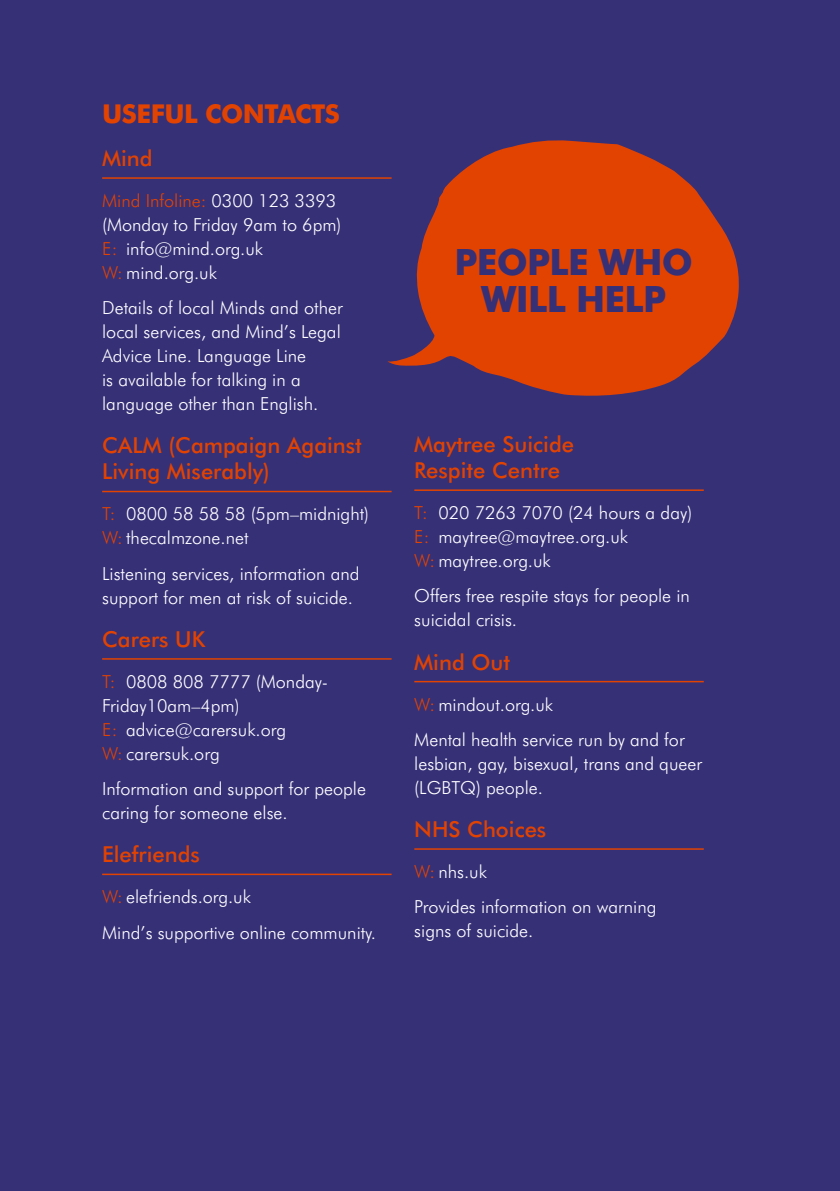
<style>
.page{position:relative;width:840px;height:1191px;background:#fff}
.page>*{position:absolute;margin:0;border:0;box-sizing:border-box;transform-origin:0 0}
.t1{font:700 36.2px/36.2px "Futura BT";letter-spacing:-.02em;color:#363077;text-align:center}
.t2{font:700 26px "Futura BT";letter-spacing:-.02em;color:#e24301}
.t3{font:500 22px/26px "Futura BT";color:#e24301}
.t4{font:300 18px/24px "Futura BT";color:#fff}
.s1{color:#e24301}
</style>
<div class="page">
<div style="left:0;top:0;width:839px;height:1191px;background:#363077"></div>
<hr style="left:102px;top:177px;width:289px;height:2px;background:#e24301">
<hr style="left:102px;top:491px;width:289px;height:1px;background:#e24301">
<hr style="left:102px;top:658px;width:289px;height:1px;background:#e24301">
<hr style="left:102px;top:873px;width:289px;height:2px;background:#e24301">
<hr style="left:414px;top:489px;width:289px;height:2px;background:#e24301">
<hr style="left:414px;top:681px;width:289px;height:1px;background:#e24301">
<hr style="left:414px;top:848px;width:289px;height:1px;background:#e24301">
<svg style="left:387px;top:140px;width:352px;height:256px;fill:#e24301"></svg>
<h2 class="t2" style="left:102px;top:98px;width:239px">USEFUL CONTACTS</h2>
<p class="t3" style="left:102px;top:145px;width:52px">Mind</p>
<p class="t4" style="left:102px;top:188px;width:241px"><span class="s1">Mind Infoline:</span> 0300 123 3393 (Monday to Friday 9am to 6pm)<br><span class="s1">E:</span> info@mind.org.uk<br><span class="s1">W:</span> mind.org.uk</p>
<p class="t4" style="left:102px;top:296px;width:242px">Details of local Minds and other local services, and Mind’s Legal<br>Advice Line. Language Line<br>is available for talking in a language other than English.</p>
<p class="t3" style="left:102px;top:432px;width:261px">CALM (Campaign Against<br>Living Miserably)</p>
<p class="t4" style="left:102px;top:502px;width:268px"><span class="s1">T:</span> 0800 58 58 58 (5pm–midnight)<br><span class="s1">W:</span> thecalmzone.net</p>
<p class="t4" style="left:102px;top:561px;width:259px">Listening services, information and support for men at risk of suicide.</p>
<p class="t3" style="left:102px;top:626px;width:105px">Carers UK</p>
<p class="t4" style="left:102px;top:669px;width:227px"><span class="s1">T:</span> 0808 808 7777 (Monday-<br>Friday10am–4pm)<br><span class="s1">E:</span> advice@carersuk.org<br><span class="s1">W:</span> carersuk.org</p>
<p class="t4" style="left:102px;top:776px;width:265px">Information and support for people caring for someone else.</p>
<p class="t3" style="left:102px;top:841px;width:99px">Elefriends</p>
<p class="t4" style="left:102px;top:879px;width:275px;line-height:35.4px"><span class="s1">W:</span> elefriends.org.uk<br>Mind’s supportive online community.</p>
<h1 class="t1" style="left:454px;top:244px;width:240px">PEOPLE WHO<br>WILL HELP</h1>
<p class="t3" style="left:414px;top:431px;width:161px">Maytree Suicide<br>Respite Centre</p>
<p class="t4" style="left:414px;top:500px;width:279px"><span class="s1">T:</span> 020 7263 7070 (24 hours a day)<br><span class="s1">E:</span> maytree@maytree.org.uk<br><span class="s1">W:</span> maytree.org.uk</p>
<p class="t4" style="left:414px;top:584px;width:277px">Offers free respite stays for people in suicidal crisis.</p>
<p class="t3" style="left:414px;top:648px;width:97px">Mind Out</p>
<p class="t4" style="left:414px;top:686px;width:272px;line-height:35.4px"><span class="s1">W:</span> mindout.org.uk<br>Mental health service run by and for</p>
<p class="t4" style="left:414px;top:751px;width:289px">lesbian, gay, bisexual, trans and queer (LGBTQ) people.</p>
<p class="t3" style="left:414px;top:816px;width:133px">NHS Choices</p>
<p class="t4" style="left:414px;top:853px;width:243px;line-height:35.4px"><span class="s1">W:</span> nhs.uk<br>Provides information on warning</p>
<p class="t4" style="left:414px;top:918px;width:120px">signs of suicide.</p>
</div>
